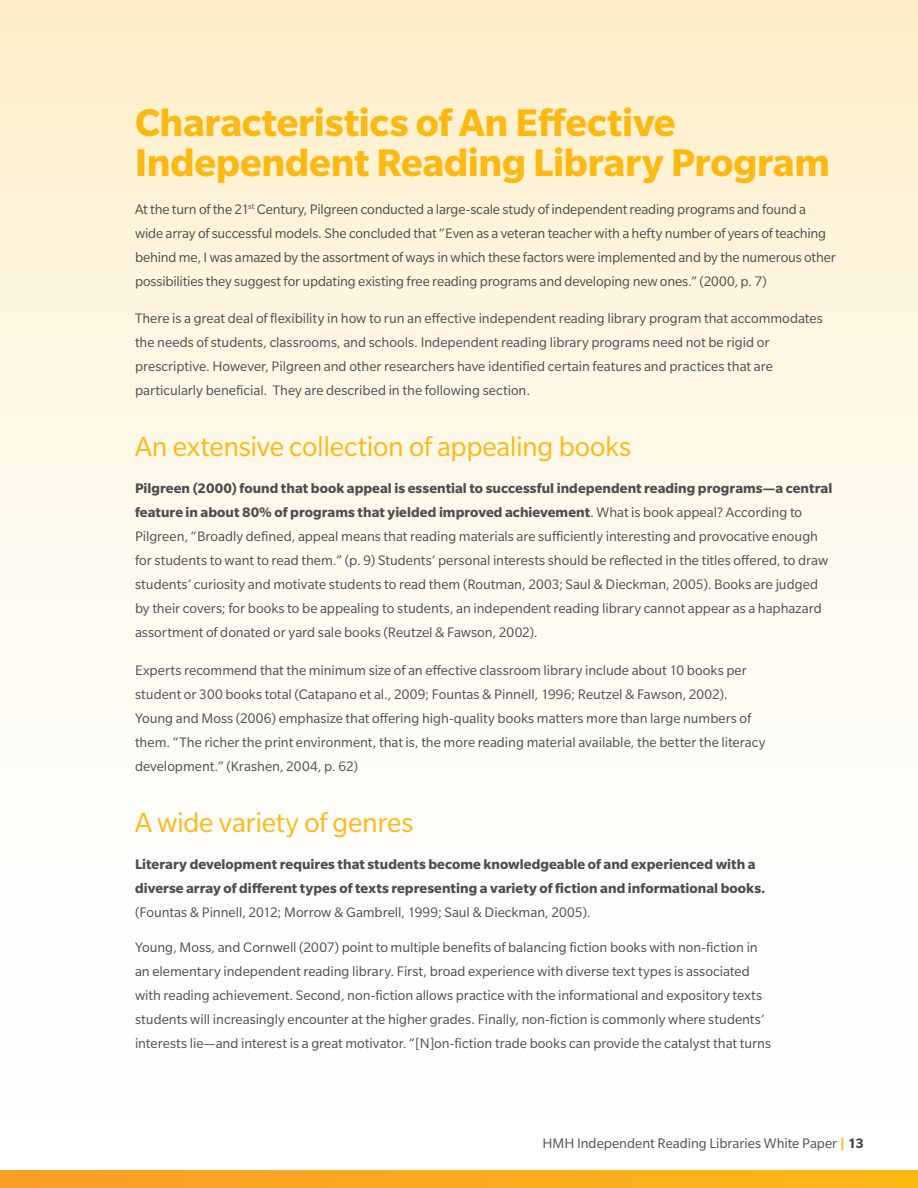
<style>
.page{position:relative;width:918px;height:1188px;background:#fff}
.page>*{position:absolute;margin:0;border:0;box-sizing:border-box;transform-origin:0 0}
.t1{font:700 42px/40.5px "Slate Pro";letter-spacing:-.005em;color:#fdb913}
.t2{font:30px "Slate Pro";letter-spacing:-.01em;color:#fdb913}
.t3{font:15px/24px "Slate Pro";color:#4d4d4f}
.t4{font:700 15px/24px "Slate Pro";letter-spacing:.005em;color:#4d4d4f}
.s1{font-weight:700}
.s2{font-weight:700;color:#fdb913}
</style>
<div class="page">
<div style="left:0;top:0;width:918px;height:1188px;background:linear-gradient(to bottom,#fef1d0,#feffff)"></div>
<div style="left:0;top:1171px;width:918px;height:17px;background:linear-gradient(to right,#f99d29,#fdb815)"></div>
<h1 class="t1" style="left:135px;top:101px;width:696px">Characteristics of An Effective<br>Independent Reading Library Program</h1>
<p class="t3" style="left:135px;top:197px;width:702px">At the turn of the 21<sup>st</sup> Century, Pilgreen conducted a large-scale study of independent reading programs and found a wide array of successful models. She concluded that “Even as a veteran teacher with a hefty number of years of teaching behind me, I was amazed by the assortment of ways in which these factors were implemented and by the numerous other possibilities they suggest for updating existing free reading programs and developing new ones.” (2000, p. 7)</p>
<p class="t3" style="left:135px;top:306px;width:689px">There is a great deal of flexibility in how to run an effective independent reading library program that accommodates the needs of students, classrooms, and schools. Independent reading library programs need not be rigid or prescriptive. However, Pilgreen and other researchers have identified certain features and practices that are particularly beneficial. They are described in the following section.</p>
<h2 class="t2" style="left:135px;top:431px;width:498px">An extensive collection of appealing books</h2>
<p class="t3" style="left:135px;top:476px;width:699px"><span class="s1">Pilgreen (2000) found that book appeal is essential to successful independent reading programs—a central feature in about 80% of programs that yielded improved achievement</span>. What is book appeal? According to Pilgreen, “Broadly defined, appeal means that reading materials are sufficiently interesting and provocative enough for students to want to read them.” (p. 9) Students’ personal interests should be reflected in the titles offered, to draw students’ curiosity and motivate students to read them (Routman, 2003; Saul &amp; Dieckman, 2005). Books are judged by their covers; for books to be appealing to students, an independent reading library cannot appear as a haphazard assortment of donated or yard sale books (Reutzel &amp; Fawson, 2002).</p>
<p class="t3" style="left:135px;top:658px;width:632px">Experts recommend that the minimum size of an effective classroom library include about 10 books per student or 300 books total (Catapano et al., 2009; Fountas &amp; Pinnell, 1996; Reutzel &amp; Fawson, 2002).<br>Young and Moss (2006) emphasize that offering high-quality books matters more than large numbers of them. “The richer the print environment, that is, the more reading material available, the better the literacy development.” (Krashen, 2004, p. 62)</p>
<h2 class="t2" style="left:135px;top:806px;width:280px">A wide variety of genres</h2>
<p class="t4" style="left:135px;top:852px;width:632px">Literary development requires that students become knowledgeable of and experienced with a diverse array of different types of texts representing a variety of fiction and informational books.</p>
<p class="t3" style="left:135px;top:900px;width:457px">(Fountas &amp; Pinnell, 2012; Morrow &amp; Gambrell, 1999; Saul &amp; Dieckman, 2005).</p>
<p class="t3" style="left:135px;top:935px;width:638px">Young, Moss, and Cornwell (2007) point to multiple benefits of balancing fiction books with non-fiction in an elementary independent reading library. First, broad experience with diverse text types is associated with reading achievement. Second, non-fiction allows practice with the informational and expository texts students will increasingly encounter at the higher grades. Finally, non-fiction is commonly where students’ interests lie—and interest is a great motivator. “[N]on-fiction trade books can provide the catalyst that turns</p>
<p class="t3" style="left:542px;top:1131px;width:323px">HMH Independent Reading Libraries White Paper <span class="s2">|</span> <span class="s1">13</span></p>
</div>
